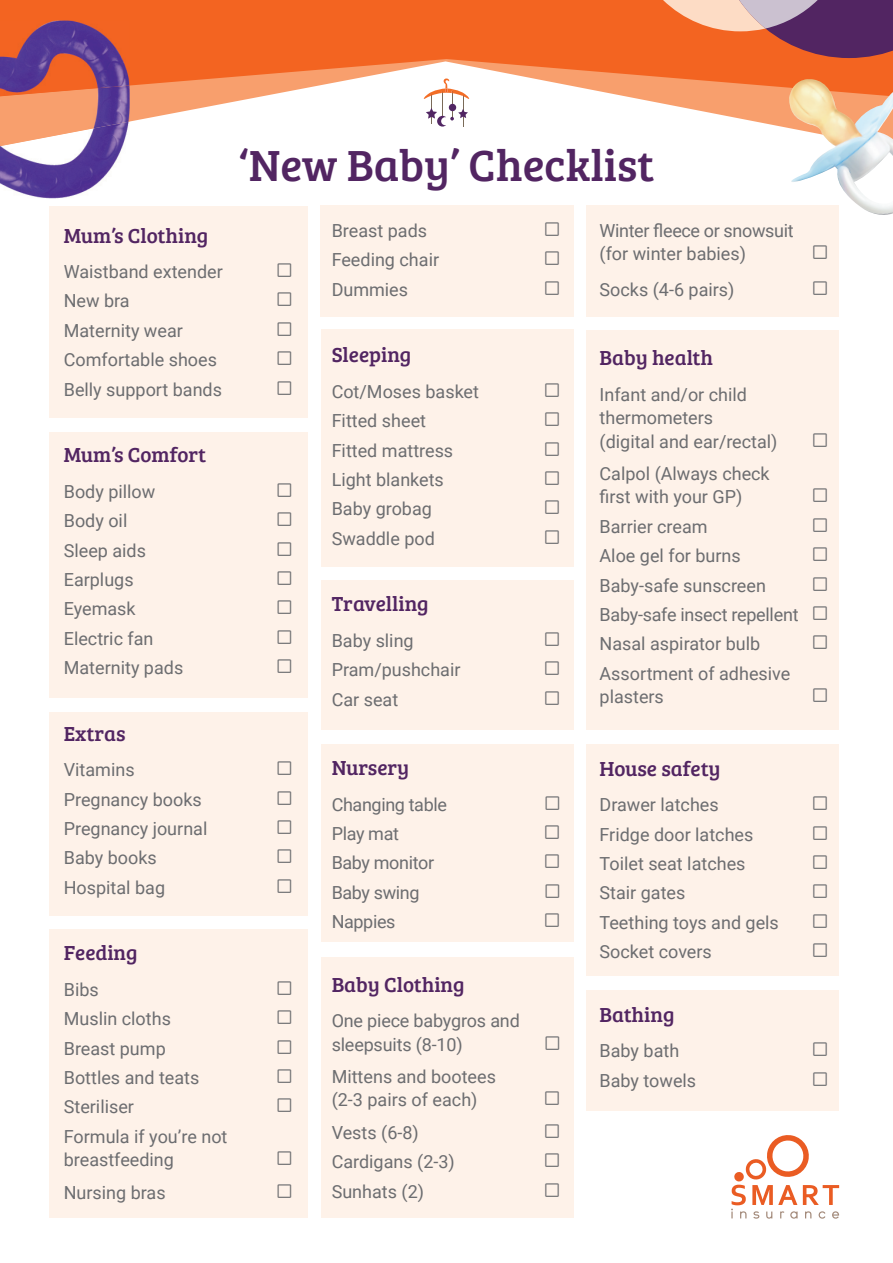
<style>
.page{position:relative;width:893px;height:1263px;background:#fff}
.page>*{position:absolute;margin:0;border:0;box-sizing:border-box;transform-origin:0 0}
.t1{font:45px "Bree Serif";color:#522562}
.t2{font:21px "Bree Serif";color:#522562}
.t3{font:18px/29.4px "Roboto";color:#6c6d70}
.t4{font:18px/29.4px "Roboto";letter-spacing:-.02em;color:#6c6d70}
</style>
<div class="page">
<div style="left:49px;top:206px;width:259px;height:212px;background:#fef2e9"></div>
<div style="left:320px;top:205px;width:253px;height:112px;background:#fef2e9"></div>
<div style="left:587px;top:205px;width:252px;height:112px;background:#fef2e9"></div>
<div style="left:587px;top:331px;width:252px;height:399px;background:#fef2e9"></div>
<div style="left:587px;top:745px;width:252px;height:231px;background:#fef2e9"></div>
<div style="left:587px;top:989px;width:252px;height:121px;background:#fef2e9"></div>
<div style="left:321px;top:329px;width:252px;height:238px;background:#fef2e9"></div>
<div style="left:321px;top:580px;width:252px;height:150px;background:#fef2e9"></div>
<div style="left:321px;top:745px;width:252px;height:197px;background:#fef2e9"></div>
<div style="left:321px;top:957px;width:252px;height:261px;background:#fef2e9"></div>
<div style="left:49px;top:432px;width:259px;height:265px;background:#fef2e9"></div>
<div style="left:49px;top:713px;width:259px;height:203px;background:#fef2e9"></div>
<div style="left:49px;top:930px;width:259px;height:288px;background:#fef2e9"></div>
<svg style="left:130px;top:96px;width:655px;height:32px"></svg>
<svg style="left:0;top:0;width:893px;height:96px;background:#f47a40"></svg>
<svg style="left:423px;top:79px;width:47px;height:48px"></svg>
<img style="left:0;top:146px;width:123px;height:52px">
<img style="left:0;top:96px;width:130px;height:50px">
<img style="left:0;top:20px;width:130px;height:76px">
<svg style="left:663px;top:0;width:230px;height:58px;background:#ac6466"></svg>
<img style="left:785px;top:79px;width:108px;height:136px">
<svg style="left:731px;top:1135px;width:108px;height:84px"></svg>
<p class="t2" style="left:64px;top:220px;width:146px">Mum’s Clothing</p>
<p class="t3" style="left:64px;top:256px;width:161px">Waistband extender<br>New bra<br>Maternity wear<br>Comfortable shoes<br>Belly support bands</p>
<p class="t2" style="left:64px;top:440px;width:144px">Mum’s Comfort</p>
<p class="t3" style="left:64px;top:476px;width:121px">Body pillow<br>Body oil<br>Sleep aids<br>Earplugs<br>Eyemask<br>Electric fan<br>Maternity pads</p>
<p class="t2" style="left:64px;top:718px;width:63px">Extras</p>
<p class="t3" style="left:64px;top:754px;width:145px">Vitamins<br>Pregnancy books<br>Pregnancy journal<br>Baby books<br>Hospital bag</p>
<p class="t2" style="left:64px;top:938px;width:75px">Feeding</p>
<p class="t3" style="left:64px;top:974px;width:165px">Bibs<br>Muslin cloths<br>Breast pump<br>Bottles and teats<br>Steriliser<br>Formula if you’re not</p>
<p class="t3" style="left:64px;top:1143px;width:112px;line-height:32.4px">breastfeeding<br>Nursing bras</p>
<h1 class="t1" style="left:239px;top:132px;width:417px">‘New Baby’ Checklist</h1>
<p class="t3" style="left:332px;top:215px;width:109px">Breast pads<br>Feeding chair<br>Dummies</p>
<p class="t2" style="left:332px;top:340px;width:81px">Sleeping</p>
<p class="t3" style="left:332px;top:376px;width:149px">Cot/Moses basket<br>Fitted sheet<br>Fitted mattress<br>Light blankets<br>Baby grobag<br>Swaddle pod</p>
<p class="t2" style="left:332px;top:589px;width:99px">Travelling</p>
<p class="t3" style="left:332px;top:625px;width:130px">Baby sling<br>Pram/pushchair<br>Car seat</p>
<p class="t2" style="left:332px;top:752px;width:79px">Nursery</p>
<p class="t4" style="left:332px;top:789px;width:117px">Changing table<br>Play mat<br>Baby monitor<br>Baby swing<br>Nappies</p>
<p class="t2" style="left:332px;top:969px;width:134px">Baby Clothing</p>
<p class="t3" style="left:332px;top:1008px;width:190px;line-height:23.4px">One piece babygros and sleepsuits (8-10)</p>
<p class="t3" style="left:332px;top:1064px;width:166px;line-height:23.4px">Mittens and bootees (2-3 pairs of each)</p>
<p class="t3" style="left:332px;top:1117px;width:125px">Vests (6-8)<br>Cardigans (2-3)<br>Sunhats (2)</p>
<p class="t4" style="left:600px;top:218px;width:195px;line-height:23.4px">Winter fleece or snowsuit (for winter babies)</p>
<p class="t3" style="left:600px;top:274px;width:136px">Socks (4-6 pairs)</p>
<p class="t2" style="left:600px;top:343px;width:115px">Baby health</p>
<p class="t3" style="left:600px;top:382px;width:179px;line-height:23.4px">Infant and/or child thermometers<br>(digital and ear/rectal)</p>
<p class="t3" style="left:600px;top:461px;width:172px;line-height:23.4px">Calpol (Always check first with your GP)</p>
<p class="t3" style="left:600px;top:511px;width:200px">Barrier cream<br>Aloe gel for burns<br>Baby-safe sunscreen<br>Baby-safe insect repellent<br>Nasal aspirator bulb<br>Assortment of adhesive</p>
<p class="t3" style="left:600px;top:681px;width:66px">plasters</p>
<p class="t2" style="left:600px;top:753px;width:123px">House safety</p>
<p class="t3" style="left:600px;top:789px;width:181px">Drawer latches<br>Fridge door latches<br>Toilet seat latches<br>Stair gates<br>Teething toys and gels<br>Socket covers</p>
<p class="t2" style="left:600px;top:999px;width:76px">Bathing</p>
<p class="t3" style="left:600px;top:1035px;width:98px">Baby bath<br>Baby towels</p>
</div>
